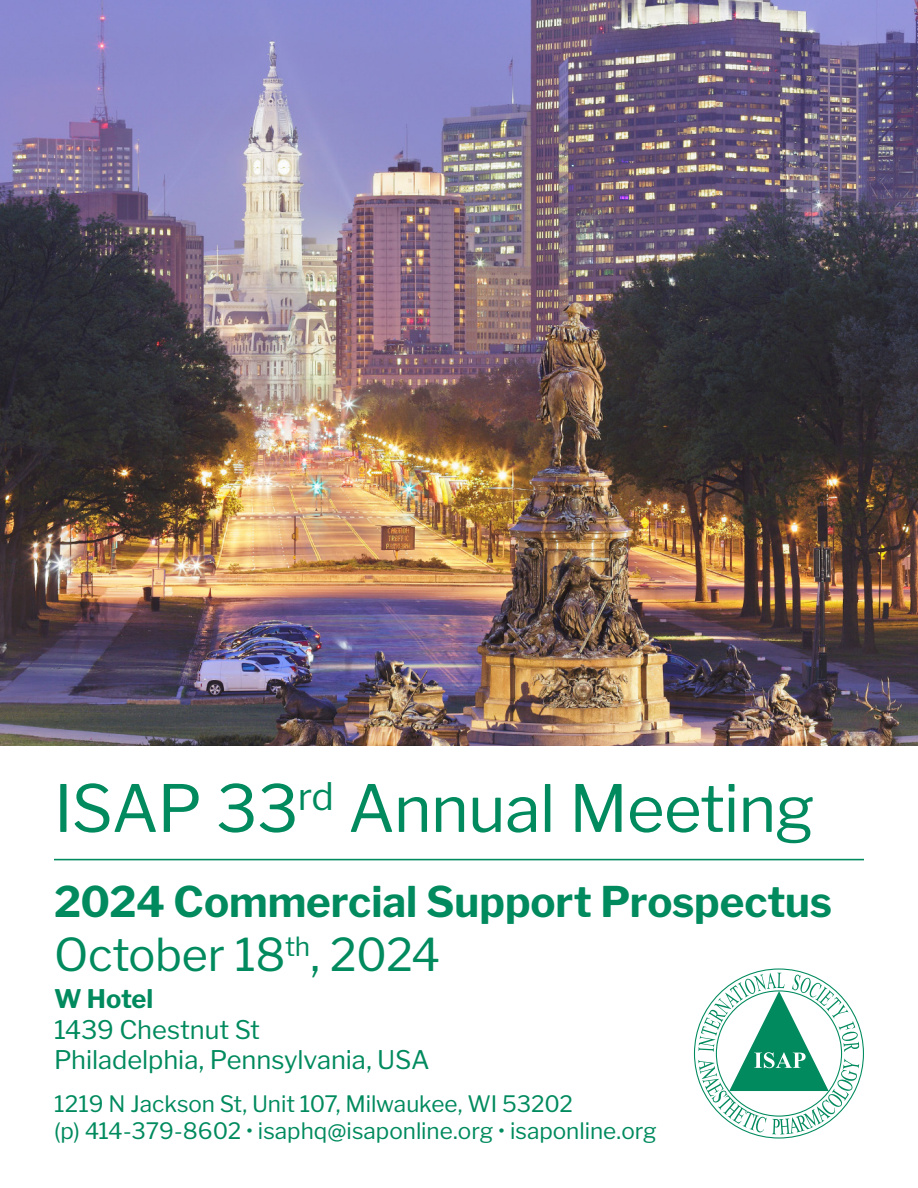
<style>
.page{position:relative;width:918px;height:1188px;background:#fff}
.page>*{position:absolute;margin:0;border:0;box-sizing:border-box;transform-origin:0 0}
.t1{font:64.65px "Libre Franklin";letter-spacing:-.01em;color:#008a5e}
.t2{font:45px "Libre Franklin";letter-spacing:-.005em;color:#008a5e}
.t3{font:700 42px "Libre Franklin";color:#008a5e}
.t4{font:25.5px "Libre Franklin";color:#008a5e}
.t5{font:700 25.5px "Libre Franklin";letter-spacing:-.005em;color:#008a5e}
.t6{font:22.5px "Libre Franklin";color:#008a5e}
</style>
<div class="page">
<img style="left:0;top:0;width:918px;height:745px">
<hr style="left:54px;top:859px;width:810px;height:1px;background:#008a5e">
<svg style="left:694px;top:968px;width:170px;height:171px"></svg>
<p class="t1" style="left:54px;top:770px;width:762px">ISAP 33<sup>rd</sup> Annual Meeting</p>
<p class="t3" style="left:54px;top:876px;width:780px">2024 Commercial Support Prospectus</p>
<p class="t2" style="left:54px;top:927px;width:388px">October 18<sup>th</sup>, 2024</p>
<p class="t5" style="left:54px;top:984px;width:101px">W Hotel</p>
<p class="t4" style="left:54px;top:1014px;width:208px">1439 Chestnut St</p>
<p class="t4" style="left:54px;top:1045px;width:377px">Philadelphia, Pennsylvania, USA</p>
<p class="t6" style="left:54px;top:1090px;width:521px">1219 N Jackson St, Unit 107, Milwaukee, WI 53202</p>
<p class="t6" style="left:54px;top:1117px;width:604px">(p) 414-379-8602 • isaphq@isaponline.org • isaponline.org</p>
</div>
